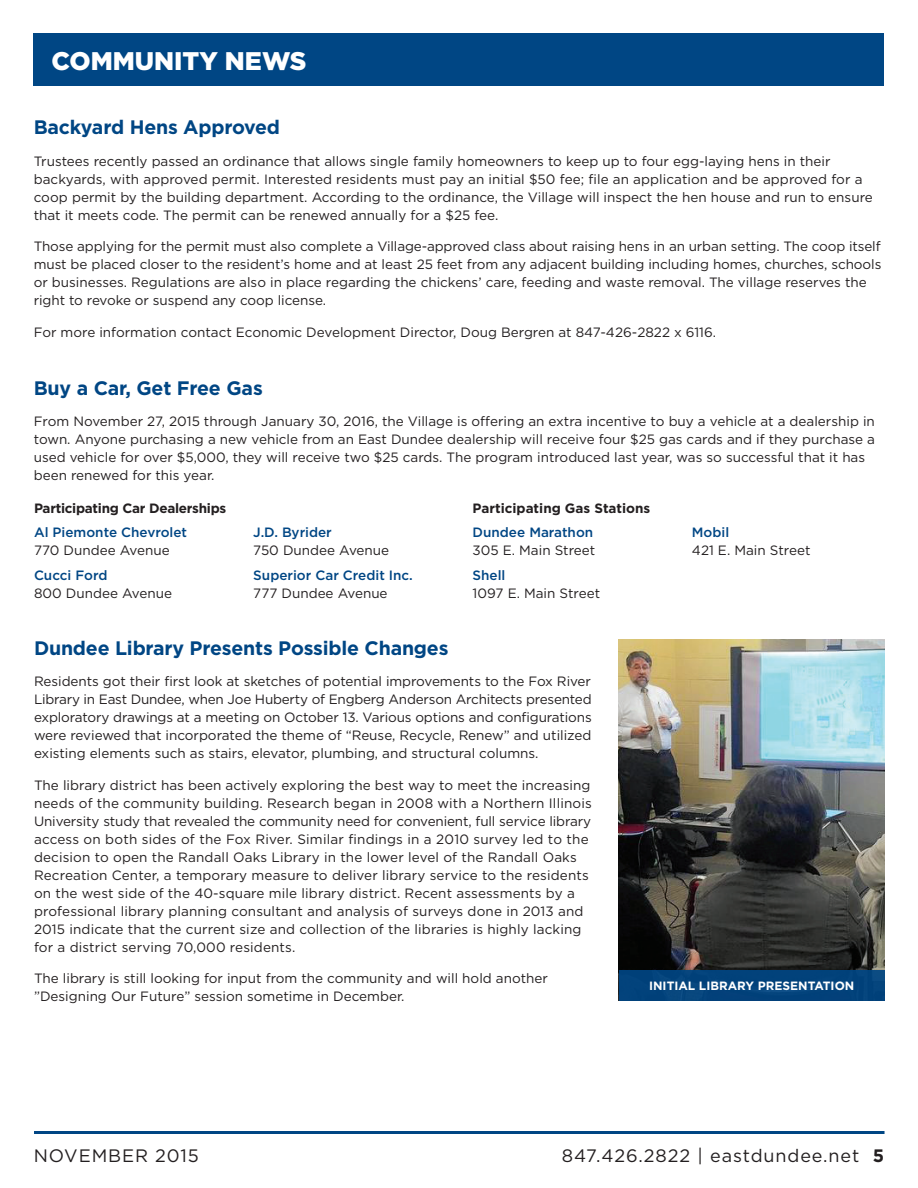
<style>
.page{position:relative;width:918px;height:1188px;background:#fff}
.page>*{position:absolute;margin:0;border:0;box-sizing:border-box;transform-origin:0 0}
.t1{font:900 25.5px "Gotham";color:#fff}
.Body{font:700 19.5px "Gotham";letter-spacing:-.01em;color:#004684}
.t2{font:18px "Gotham";letter-spacing:.05em;color:#231f20}
.Body-2{font:13.5px/18px "Gotham";color:#231f20}
.Body-3{font:500 13.5px/18px "Gotham";color:#004684}
.Body-4{font:700 13.5px "Gotham";letter-spacing:-.02em;color:#231f20}
.Body-5{font:700 13.5px "Gotham";color:#231f20}
.Body-6{font:700 12px "Gotham";color:#fff}
.s1{font-weight:500;color:#004684}
.s2{font-weight:400;color:#231f20}
.s3{font-weight:700}
</style>
<div class="page">
<hr style="left:34px;top:1131px;width:851px;height:3px;background:#004684">
<div style="left:34px;top:34px;width:850px;height:52px;background:#004684"></div>
<img style="left:619px;top:639px;width:266px;height:331px">
<div style="left:619px;top:970px;width:266px;height:31px;background:#02427b"></div>
<p class="t1" style="left:51px;top:43px;width:257px">COMMUNITY NEWS</p>
<p class="Body" style="left:34px;top:115px;width:248px">Backyard Hens Approved</p>
<p class="Body-2" style="left:34px;top:152px;width:841px">Trustees recently passed an ordinance that allows single family homeowners to keep up to four egg-laying hens in their backyards, with approved permit. Interested residents must pay an initial $50 fee; file an application and be approved for a coop permit by the building department. According to the ordinance, the Village will inspect the hen house and run to ensure that it meets code. The permit can be renewed annually for a $25 fee.</p>
<p class="Body-2" style="left:34px;top:237px;width:849px">Those applying for the permit must also complete a Village-approved class about raising hens in an urban setting. The coop itself must be placed closer to the resident’s home and at least 25 feet from any adjacent building including homes, churches, schools or businesses. Regulations are also in place regarding the chickens’ care, feeding and waste removal. The village reserves the right to revoke or suspend any coop license.</p>
<p class="Body-2" style="left:34px;top:323px;width:684px">For more information contact Economic Development Director, Doug Bergren at 847-426-2822 x 6116.</p>
<p class="Body" style="left:34px;top:375px;width:231px">Buy a Car, Get Free Gas</p>
<p class="Body-2" style="left:34px;top:412px;width:843px">From November 27, 2015 through January 30, 2016, the Village is offering an extra incentive to buy a vehicle at a dealership in town. Anyone purchasing a new vehicle from an East Dundee dealership will receive four $25 gas cards and if they purchase a used vehicle for over $5,000, they will receive two $25 cards. The program introduced last year, was so successful that it has been renewed for this year.</p>
<p class="Body-5" style="left:473px;top:499px;width:179px">Participating Gas Stations</p>
<p class="Body-2" style="left:473px;top:523px;width:124px"><span class="s1">Dundee Marathon<br></span>305 E. Main Street</p>
<p class="Body-2" style="left:473px;top:566px;width:129px"><span class="s1">Shell<br></span>1097 E. Main Street</p>
<p class="Body-4" style="left:34px;top:499px;width:194px">Participating Car Dealerships</p>
<p class="Body-3" style="left:34px;top:523px;width:155px">Al Piemonte Chevrolet<br><span class="s2">770 Dundee Avenue</span></p>
<p class="Body-2" style="left:34px;top:566px;width:139px"><span class="s1">Cucci Ford<br></span>800 Dundee Avenue</p>
<p class="Body-2" style="left:253px;top:523px;width:137px"><span class="s1">J.D. Byrider<br></span>750 Dundee Avenue</p>
<p class="Body-3" style="left:253px;top:566px;width:161px">Superior Car Credit Inc.<br><span class="s2">777 Dundee Avenue</span></p>
<p class="Body-2" style="left:692px;top:523px;width:120px"><span class="s1">Mobil<br></span>421 E. Main Street</p>
<p class="Body" style="left:34px;top:635px;width:416px">Dundee Library Presents Possible Changes</p>
<p class="Body-2" style="left:34px;top:672px;width:559px;text-align:justify">Residents got their first look at sketches of potential improvements to the Fox River Library in East Dundee, when Joe Huberty of Engberg Anderson Architects presented exploratory drawings at a meeting on October 13. Various options and configurations were reviewed that incorporated the theme of “Reuse, Recycle, Renew” and utilized existing elements such as stairs, elevator, plumbing, and structural columns.</p>
<p class="Body-2" style="left:34px;top:776px;width:559px">The library district has been actively exploring the best way to meet the increasing needs of the community building. Research began in 2008 with a Northern Illinois University study that revealed the community need for convenient, full service library access on both sides of the Fox River. Similar findings in a 2010 survey led to the decision to open the Randall Oaks Library in the lower level of the Randall Oaks Recreation Center, a temporary measure to deliver library service to the residents on the west side of the 40-square mile library district. Recent assessments by a professional library planning consultant and analysis of surveys done in 2013 and 2015 indicate that the current size and collection of the libraries is highly lacking for a district serving 70,000 residents.</p>
<p class="Body-2" style="left:34px;top:969px;width:515px">The library is still looking for input from the community and will hold another ”Designing Our Future” session sometime in December.</p>
<p class="Body-6" style="left:649px;top:978px;width:207px">INITIAL LIBRARY PRESENTATION</p>
<p class="t2" style="left:34px;top:1144px;width:167px">NOVEMBER 2015</p>
<p class="t2" style="left:562px;top:1144px;width:324px">847.426.2822 | eastdundee.net <span class="s3">5</span></p>
</div>
